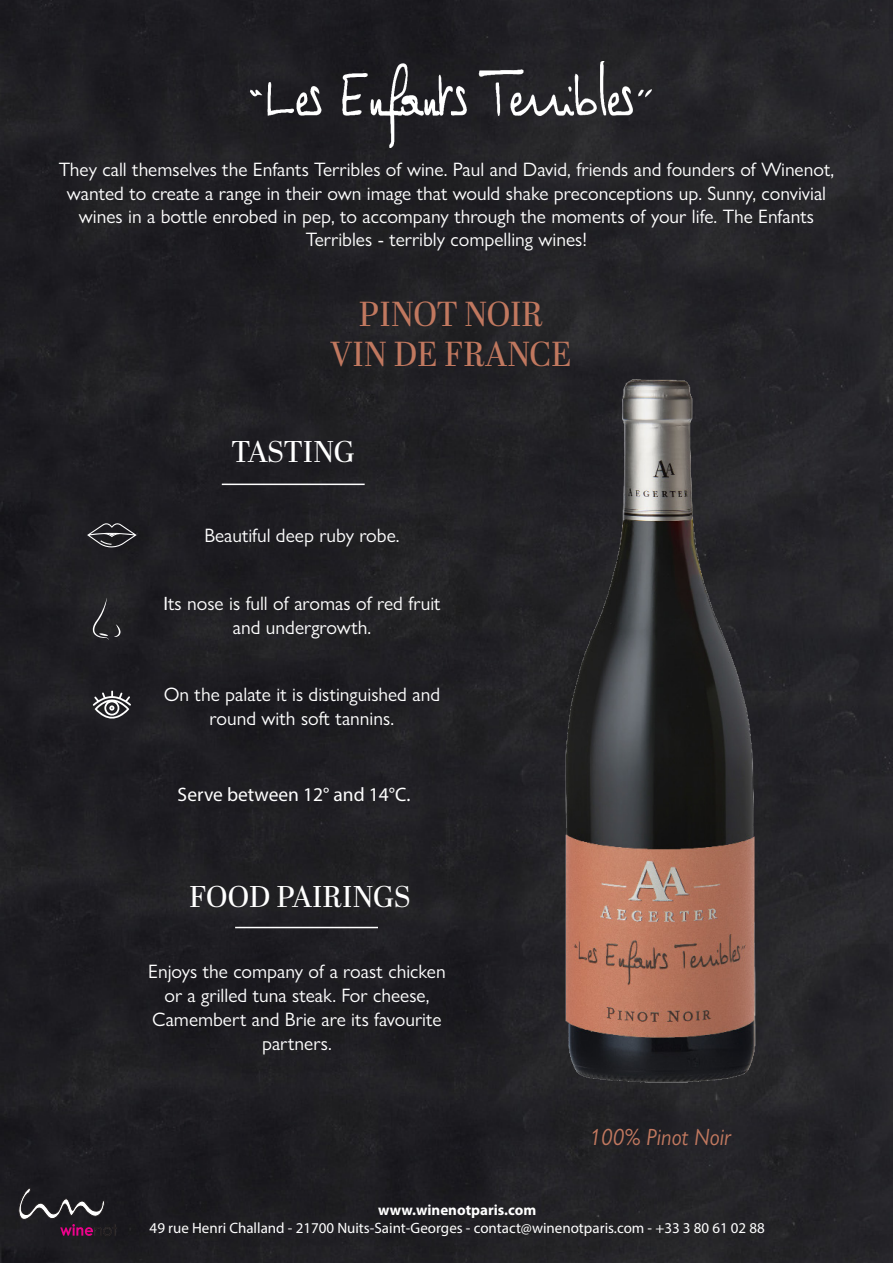
<style>
.page{position:relative;width:893px;height:1263px;background:#212024}
.page>*{position:absolute;margin:0;border:0;box-sizing:border-box;transform-origin:0 0}
.t1{font:34.65px "Abril Display";color:#c1785f;scale:.95 1}
.t2{font:30px "Abril Display";letter-spacing:-.005em;color:#fff}
.t3{font:italic 23.7px "Gill Sans Nova";color:#c1785f;scale:.95 1}
.t4{font:19.5px/24px "Gill Sans Nova";color:#fff;text-align:center}
.t5{font:19.5px "Myriad Pro";color:#fff}
.t6{font:15px "Myriad Pro";color:#fff}
.t7{font:700 15px "Myriad Pro";color:#fff}
.s1{font-family:"Myriad Pro"}
</style>
<div class="page">
<img style="left:546px;top:366px;width:228px;height:725px">
<img style="left:250px;top:62px;width:402px;height:86px">
<svg style="left:18px;top:1187px;width:99px;height:49px;background:#342c34"></svg>
<svg style="left:87px;top:523px;width:50px;height:25px"></svg>
<svg style="left:93px;top:598px;width:28px;height:42px"></svg>
<svg style="left:93px;top:691px;width:38px;height:28px"></svg>
<hr style="left:222px;top:484px;width:143px;height:1px;background:#fff">
<hr style="left:235px;top:927px;width:143px;height:1px;background:#fff">
<p class="t4" style="left:59px;top:158px;width:777px;line-height:23.4px">They call themselves the Enfants Terribles of wine. Paul and David, friends and founders of Winenot, wanted to create a range in their own image that would shake preconceptions up. Sunny, convivial wines in a bottle enrobed in pep, to accompany through the moments of your life. The Enfants Terribles - terribly compelling wines!</p>
<p class="t1" style="left:359px;top:290px;width:196px">PINOT NOIR</p>
<p class="t1" style="left:331px;top:330px;width:255px">VIN DE FRANCE</p>
<p class="t2" style="left:232px;top:431px;width:125px">TASTING</p>
<p class="t4" style="left:204px;top:523px;width:197px">Beautiful deep ruby robe.</p>
<p class="t4" style="left:163px;top:591px;width:279px"><span class="s1">I</span>ts nose is full of aromas of red fruit and undergrowth.</p>
<p class="t4" style="left:164px;top:682px;width:278px">On the palate it is distinguished and round with soft tannins.</p>
<p class="t5" style="left:178px;top:782px;width:234px">Serve between 12° and 14°C.</p>
<p class="t2" style="left:189px;top:876px;width:223px">FOOD PAIRINGS</p>
<p class="t4" style="left:148px;top:959px;width:299px">Enjoys the company of a roast chicken or a grilled tuna steak. For cheese,<br>Camembert and Brie are its favourite partners.</p>
<p class="t3" style="left:590px;top:1123px;width:150px">100% Pinot Noir</p>
<p class="t7" style="left:378px;top:1200px;width:160px">www.winenotparis.com</p>
<p class="t6" style="left:150px;top:1218px;width:617px">49 rue Henri Challand - 21700 Nuits-Saint-Georges - contact@winenotparis.com - +33 3 80 61 02 88</p>
</div>
